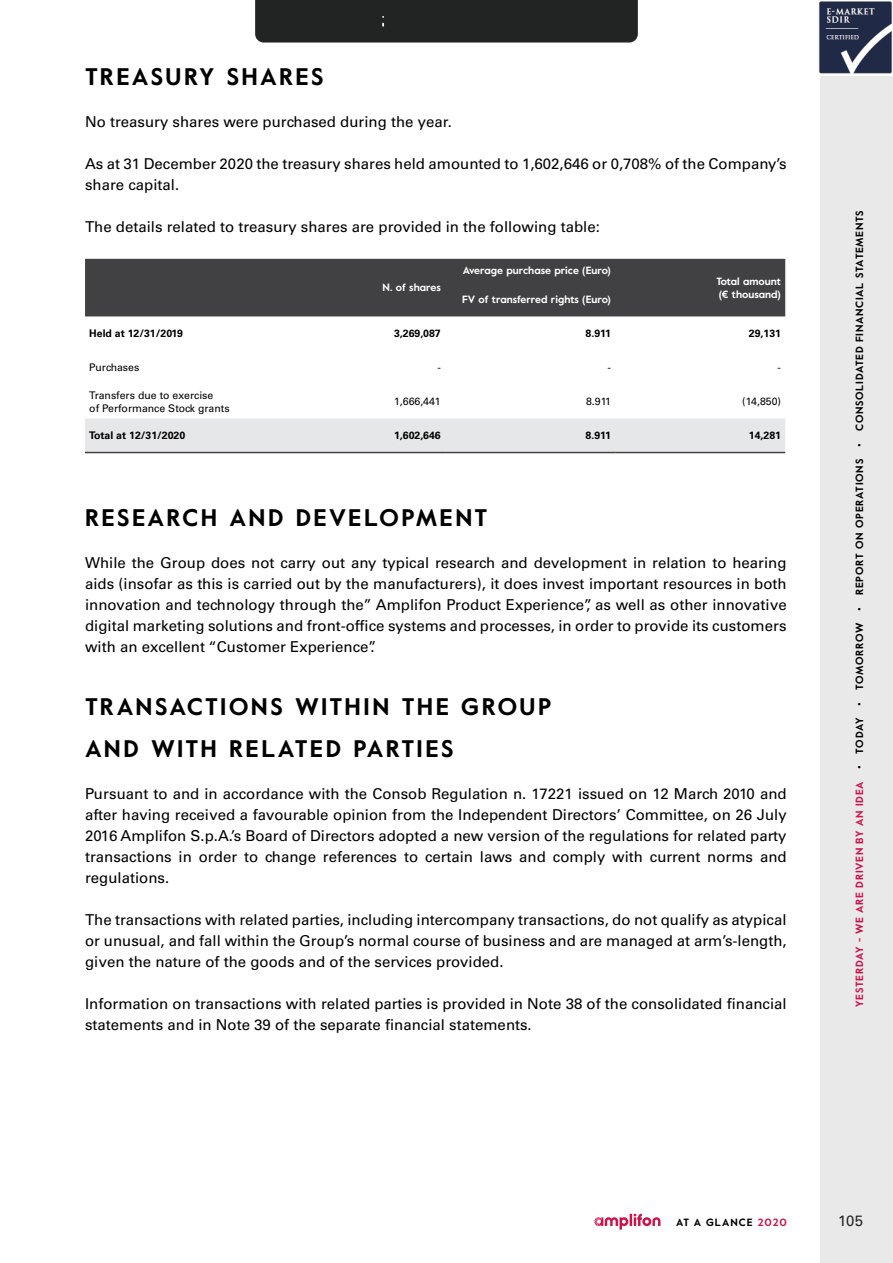
<style>
.page{position:relative;width:893px;height:1263px;background:#fff}
.page>*{position:absolute;margin:0;border:0;box-sizing:border-box;transform-origin:0 0}
.t1{font:700 24px/42px "Value";letter-spacing:.095em;color:#000}
.t2{font:15px/21px "Univers LT Std";color:#000;text-align:justify}
.t3{font:15px "Univers LT Std";color:#222323}
.t4{font:700 10.5px "Value";letter-spacing:.065em;color:#000}
.t5{font:700 10.5px/12.6px "Value";color:#fff}
.t6{font:10.5px/12.6px "Univers LT Std";color:#000}
.t7{font:700 10.5px "Univers LT Std";color:#000}
.t8{font:700 10.5px "Value";letter-spacing:.1em;color:#000}
.s1{color:#cd1349}
</style>
<div class="page">
<div style="left:85px;top:259px;width:700px;height:57px;background:#414042"></div>
<div style="left:85px;top:418px;width:700px;height:34px;background:#e6e7e8"></div>
<hr style="left:85px;top:452px;width:190px;height:1px;background:#414042">
<hr style="left:275px;top:452px;width:170px;height:1px;background:#414042">
<hr style="left:445px;top:452px;width:170px;height:1px;background:#414042">
<hr style="left:615px;top:452px;width:170px;height:1px;background:#414042">
<svg style="left:594px;top:1213px;width:66px;height:16px"></svg>
<div style="left:821px;top:0;width:72px;height:1263px;background:#e9e9e9"></div>
<div style="left:255px;top:0;width:383px;height:43px;background:#222323"></div>
<img style="left:819px;top:0;width:74px;height:75px">
<h1 class="t1" style="left:85px;top:55px;width:240px">TREASURY SHARES</h1>
<p class="t2" style="left:85px;top:111px;width:368px">No treasury shares were purchased during the year.</p>
<p class="t2" style="left:85px;top:153px;width:703px">As at 31 December 2020 the treasury shares held amounted to 1,602,646 or 0,708% of the Company’s share capital.</p>
<p class="t2" style="left:85px;top:216px;width:516px">The details related to treasury shares are provided in the following table:</p>
<p class="t5" style="left:383px;top:281px;width:60px">N. of shares</p>
<p class="t5" style="left:463px;top:264px;width:150px">Average purchase price (Euro)</p>
<p class="t5" style="left:462px;top:293px;width:150px">FV of transferred rights (Euro)</p>
<p class="t5" style="left:716px;top:275px;width:66px">Total amount (€ thousand)</p>
<p class="t7" style="left:89px;top:327px;width:95px">Held at 12/31/2019</p>
<p class="t7" style="left:394px;top:327px;width:48px">3,269,087</p>
<p class="t7" style="left:586px;top:327px;width:27px">8.911</p>
<p class="t7" style="left:749px;top:327px;width:34px">29,131</p>
<p class="t6" style="left:89px;top:361px;width:52px">Purchases</p>
<p class="t6" style="left:437px;top:361px;width:5px">-</p>
<p class="t6" style="left:607px;top:361px;width:5px">-</p>
<p class="t6" style="left:777px;top:361px;width:5px">-</p>
<p class="t6" style="left:89px;top:389px;width:142px">Transfers due to exercise<br>of Performance Stock grants</p>
<p class="t6" style="left:394px;top:395px;width:48px">1,666,441</p>
<p class="t6" style="left:586px;top:395px;width:26px">8.911</p>
<p class="t6" style="left:742px;top:395px;width:40px">(14,850)</p>
<p class="t7" style="left:89px;top:429px;width:97px">Total at 12/31/2020</p>
<p class="t7" style="left:394px;top:429px;width:48px">1,602,646</p>
<p class="t7" style="left:586px;top:429px;width:27px">8.911</p>
<p class="t7" style="left:749px;top:429px;width:34px">14,281</p>
<h1 class="t1" style="left:85px;top:496px;width:404px">RESEARCH AND DEVELOPMENT</h1>
<p class="t2" style="left:85px;top:552px;width:703px">While the Group does not carry out any typical research and development in relation to hearing aids (insofar as this is carried out by the manufacturers), it does invest important resources in both innovation and technology through the” Amplifon Product Experience”, as well as other innovative digital marketing solutions and front-office systems and processes, in order to provide its customers with an excellent “Customer Experience”.</p>
<h1 class="t1" style="left:85px;top:685px;width:468px">TRANSACTIONS WITHIN THE GROUP<br>AND WITH RELATED PARTIES</h1>
<p class="t2" style="left:85px;top:783px;width:703px">Pursuant to and in accordance with the Consob Regulation n. 17221 issued on 12 March 2010 and after having received a favourable opinion from the Independent Directors’ Committee, on 26 July 2016 Amplifon S.p.A.’s Board of Directors adopted a new version of the regulations for related party transactions in order to change references to certain laws and comply with current norms and regulations.</p>
<p class="t2" style="left:85px;top:909px;width:703px">The transactions with related parties, including intercompany transactions, do not qualify as atypical or unusual, and fall within the Group’s normal course of business and are managed at arm’s-length, given the nature of the goods and of the services provided.</p>
<p class="t2" style="left:85px;top:993px;width:703px">Information on transactions with related parties is provided in Note 38 of the consolidated financial statements and in Note 39 of the separate financial statements.</p>
<p class="t4" style="left:852px;top:1006px;width:798px;rotate:-90deg"><span class="s1">YESTERDAY - WE ARE DRIVEN BY AN IDEA</span> • TODAY • TOMORROW • REPORT ON OPERATIONS • CONSOLIDATED FINANCIAL STATEMENTS</p>
<p class="t8" style="left:676px;top:1214px;width:112px">AT A GLANCE <span class="s1">2020</span></p>
<p class="t3" style="left:838px;top:1211px;width:26px">105</p>
</div>
